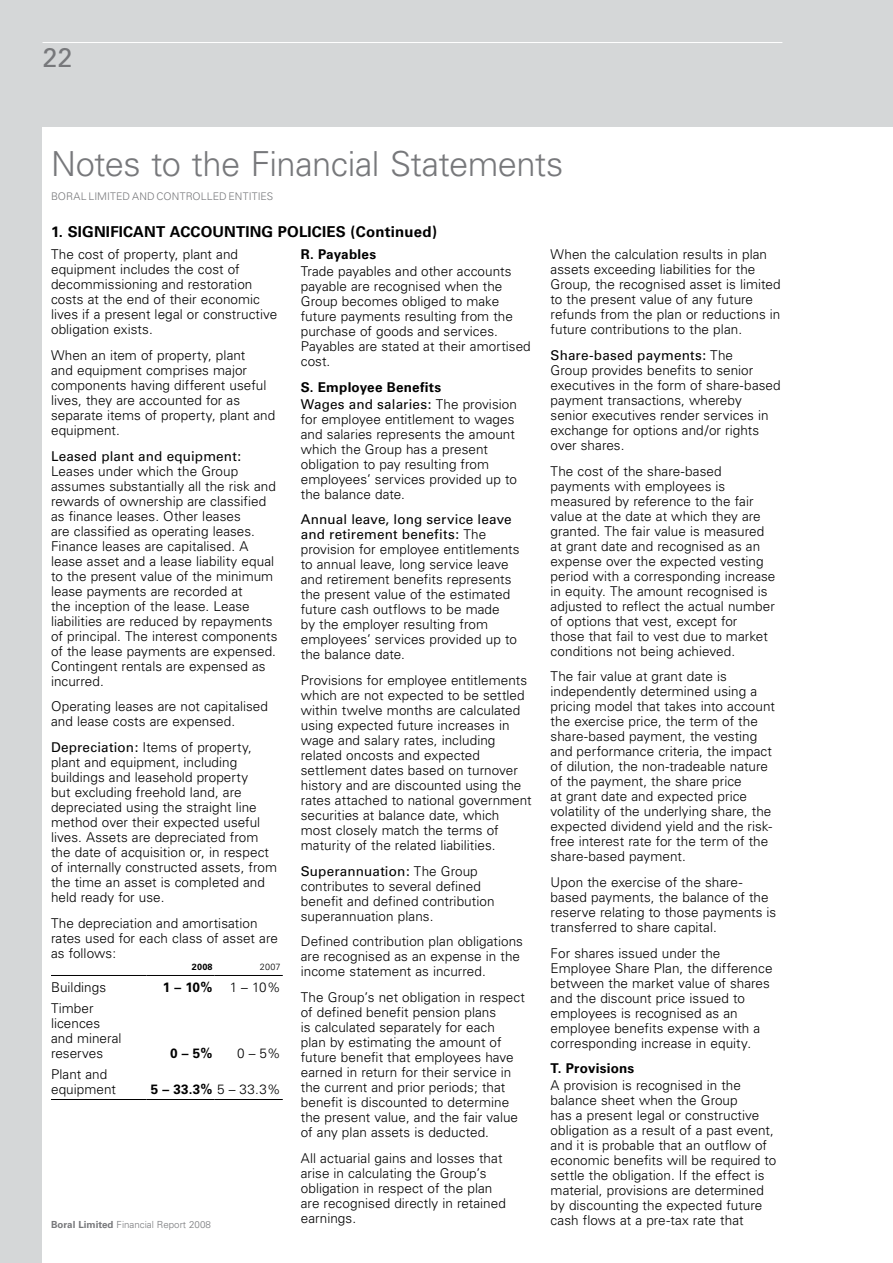
<style>
.page{position:relative;width:893px;height:1263px;background:#d5d7d8}
.page>*{position:absolute;margin:0;border:0;box-sizing:border-box;transform-origin:0 0}
.t1{font:300 34.5px "Univers";letter-spacing:-.015em;color:#77787b}
.t2{font:27px "Univers";color:#77787b}
.t3{font:700 15px "Univers";letter-spacing:.01em;color:#000}
.t4{font:300 13.5px/15px "Univers";letter-spacing:.005em;color:#000}
.t5{font:700 13.5px/17.1px "Univers";letter-spacing:.015em;color:#000}
.t6{font:13.5px "Univers";letter-spacing:.015em;color:#000}
.t7{font:300 10.5px "Univers";color:#77787b}
.t8{font:300 9.75px "Univers";color:#77787b}
.t9{font:700 9px "Univers";color:#000}
.t10{font:300 9px "Univers";color:#000}
.s1{font-weight:400}
.s2{font-weight:300}
.s3{font-weight:700}
</style>
<div class="page">
<hr style="left:43px;top:42px;width:739px;height:1px;background:#fff">
<div style="left:43px;top:128px;width:850px;height:1135px;background:#fff"></div>
<hr style="left:51px;top:975px;width:96px;height:1px;background:#000">
<hr style="left:147px;top:975px;width:68px;height:1px;background:#000">
<hr style="left:215px;top:975px;width:68px;height:1px;background:#000">
<hr style="left:51px;top:1099px;width:96px;height:1px;background:#000">
<hr style="left:147px;top:1099px;width:68px;height:1px;background:#000">
<hr style="left:215px;top:1099px;width:68px;height:1px;background:#000">
<h2 class="t2" style="left:43px;top:41px;width:31px">22</h2>
<h1 class="t1" style="left:51px;top:143px;width:514px">Notes to the Financial Statements</h1>
<p class="t7" style="left:51px;top:190px;width:15px">Boral</p>
<p class="t7" style="left:88px;top:190px;width:7px">limited</p>
<p class="t7" style="left:132px;top:190px;width:9px">and</p>
<p class="t7" style="left:157px;top:190px;width:8px">controlled</p>
<p class="t7" style="left:229px;top:190px;width:13px">Entities</p>
<p class="t3" style="left:51px;top:223px;width:141px">1. SIGNIFICANT ACCOU</p>
<p class="t3" style="left:224px;top:223px;width:92px">NTING POLICIES</p>
<p class="t3" style="left:350px;top:223px;width:88px">(Continued)</p>
<p class="t5" style="left:301px;top:246px;width:77px">R. Payables</p>
<p class="t4" style="left:301px;top:264px;width:231px">Trade payables and other accounts payable are recognised when the<br>Group becomes obliged to make future payments resulting from the purchase of goods and services.<br>Payables are stated at their amortised cost.</p>
<p class="t5" style="left:301px;top:378px;width:218px">S. Employee Benefits<br><span class="s1">Wages and salaries:</span> <span class="s2">The provision</span></p>
<p class="t4" style="left:301px;top:411px;width:218px">for employee entitlement to wages and salaries represents the amount which the Group has a present obligation to pay resulting from employees’ services provided up to the balance date.</p>
<p class="t4" style="left:301px;top:512px;width:220px"><span class="s1">Annual leave, long service leave and retirement benefits:</span> The provision for employee entitlements to annual leave, long service leave and retirement benefits represents the present value of the estimated future cash outflows to be made<br>by the employer resulting from employees’ services provided up to the balance date.</p>
<p class="t4" style="left:301px;top:673px;width:232px">Provisions for employee entitlements which are not expected to be settled within twelve months are calculated using expected future increases in wage and salary rates, including related oncosts and expected settlement dates based on turnover history and are discounted using the rates attached to national government securities at balance date, which most closely match the terms of maturity of the related liabilities.</p>
<p class="t4" style="left:301px;top:863px;width:195px"><span class="s1">Superannuation:</span> The Group contributes to several defined benefit and defined contribution superannuation plans.</p>
<p class="t4" style="left:301px;top:934px;width:224px">Defined contribution plan obligations are recognised as an expense in the income statement as incurred.</p>
<p class="t4" style="left:301px;top:990px;width:226px">The Group’s net obligation in respect of defined benefit pension plans<br>is calculated separately for each<br>plan by estimating the amount of future benefit that employees have earned in return for their service in the current and prior periods; that benefit is discounted to determine the present value, and the fair value of any plan assets is deducted.</p>
<p class="t4" style="left:301px;top:1150px;width:207px">All actuarial gains and losses that arise in calculating the Group’s obligation in respect of the plan are recognised directly in retained earnings.</p>
<p class="t4" style="left:51px;top:247px;width:228px">The cost of property, plant and equipment includes the cost of decommissioning and restoration costs at the end of their economic lives if a present legal or constructive obligation exists.</p>
<p class="t4" style="left:51px;top:348px;width:226px">When an item of property, plant<br>and equipment comprises major components having different useful lives, they are accounted for as separate items of property, plant and equipment.</p>
<p class="t6" style="left:51px;top:448px;width:192px">Leased plant and equipment:</p>
<p class="t4" style="left:51px;top:463px;width:228px">Leases under which the Group assumes substantially all the risk and rewards of ownership are classified as finance leases. Other leases<br>are classified as operating leases.<br>Finance leases are capitalised. A lease asset and a lease liability equal to the present value of the minimum lease payments are recorded at<br>the inception of the lease. Lease liabilities are reduced by repayments of principal. The interest components of the lease payments are expensed.<br>Contingent rentals are expensed as incurred.</p>
<p class="t4" style="left:51px;top:699px;width:219px">Operating leases are not capitalised and lease costs are expensed.</p>
<p class="t4" style="left:51px;top:740px;width:228px"><span class="s1">Depreciation:</span> Items of property, plant and equipment, including buildings and leasehold property<br>but excluding freehold land, are depreciated using the straight line method over their expected useful lives. Assets are depreciated from the date of acquisition or, in respect of internally constructed assets, from the time an asset is completed and held ready for use.</p>
<p class="t4" style="left:51px;top:915px;width:228px">The depreciation and amortisation rates used for each class of asset are as follows:</p>
<p class="t9" style="left:192px;top:962px;width:22px">2008</p>
<p class="t10" style="left:260px;top:961px;width:22px">2007</p>
<p class="t4" style="left:51px;top:979px;width:57px">Buildings</p>
<p class="t5" style="left:163px;top:978px;width:51px">1 – 10%</p>
<p class="t4" style="left:230px;top:979px;width:52px">1 – 10%</p>
<p class="t4" style="left:51px;top:1000px;width:72px">Timber licences and mineral reserves</p>
<p class="t4" style="left:551px;top:247px;width:232px">When the calculation results in plan assets exceeding liabilities for the Group, the recognised asset is limited to the present value of any future refunds from the plan or reductions in future contributions to the plan.</p>
<p class="t4" style="left:551px;top:348px;width:232px"><span class="s1">Share-based payments:</span> The<br>Group provides benefits to senior executives in the form of share-based payment transactions, whereby senior executives render services in exchange for options and/or rights over shares.</p>
<p class="t4" style="left:551px;top:463px;width:226px">The cost of the share-based payments with employees is measured by reference to the fair value at the date at which they are granted. The fair value is measured at grant date and recognised as an expense over the expected vesting period with a corresponding increase in equity. The amount recognised is adjusted to reflect the actual number of options that vest, except for<br>those that fail to vest due to market conditions not being achieved.</p>
<p class="t4" style="left:551px;top:669px;width:226px">The fair value at grant date is independently determined using a pricing model that takes into account the exercise price, the term of the share-based payment, the vesting and performance criteria, the impact of dilution, the non-tradeable nature of the payment, the share price<br>at grant date and expected price volatility of the underlying share, the expected dividend yield and the risk&shy;free interest rate for the term of the share-based payment.</p>
<p class="t4" style="left:551px;top:875px;width:227px">Upon the exercise of the share&shy;based payments, the balance of the reserve relating to those payments is transferred to share capital.</p>
<p class="t4" style="left:551px;top:945px;width:223px">For shares issued under the<br>Employee Share Plan, the difference between the market value of shares and the discount price issued to employees is recognised as an employee benefits expense with a corresponding increase in equity.</p>
<p class="t5" style="left:551px;top:1060px;width:85px">T. Provisions</p>
<p class="t4" style="left:551px;top:1078px;width:227px">A provision is recognised in the balance sheet when the Group<br>has a present legal or constructive obligation as a result of a past event, and it is probable that an outflow of economic benefits will be required to settle the obligation. If the effect is material, provisions are determined by discounting the expected future</p>
<p class="t5" style="left:170px;top:1045px;width:44px">0 – 5%</p>
<p class="t4" style="left:237px;top:1045px;width:45px">0 – 5%</p>
<p class="t4" style="left:51px;top:1067px;width:66px">Plant and equipment</p>
<p class="t5" style="left:151px;top:1081px;width:131px">5 – 33.3% <span class="s2">5 – 33.3%</span></p>
<p class="t8" style="left:51px;top:1219px;width:161px"><span class="s3">Boral Limited</span> Financial Report 2008</p>
<p class="t4" style="left:551px;top:1213px;width:194px">cash flows at a pre-tax rate that</p>
</div>
